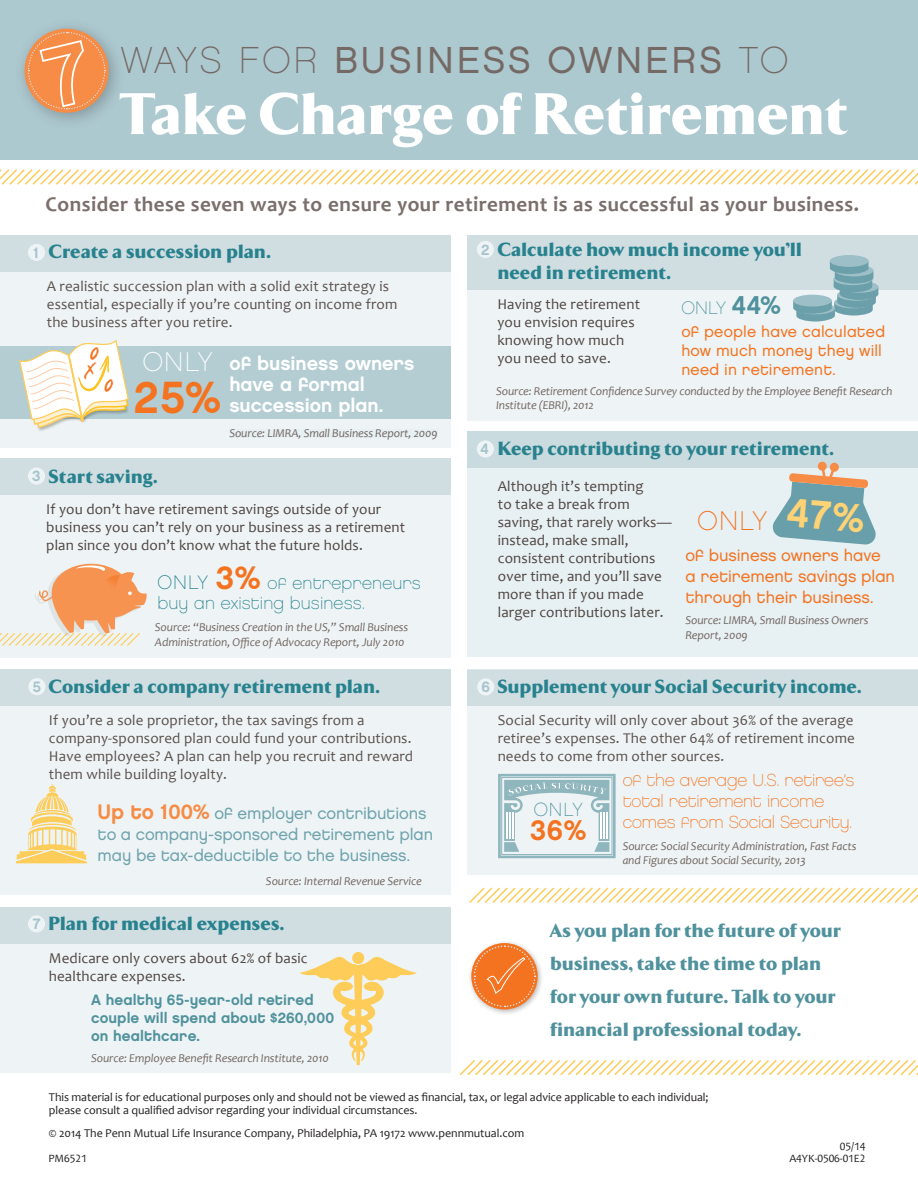
<style>
.page{position:relative;width:918px;height:1189px;background:#fff}
.page>*{position:absolute;margin:0;border:0;box-sizing:border-box;transform-origin:0 0}
.t1{font:900 60px "TF Arrow";letter-spacing:.01em;color:#fff}
.t2{font:45px "Chalet New York Nineteen Eighty";color:#f47321}
.t3{font:37.5px "Chalet London Nineteen Eighty";letter-spacing:.08em;color:#756965}
.t4{font:28.5px "Chalet New York Nineteen Eighty";color:#f47321}
.t5{font:27px "Chalet Paris Nineteen Eighty";color:#fff}
.t6{font:27px "Chalet Paris Nineteen Eighty";color:#f47321}
.t7{font:700 21px "Candara";letter-spacing:.02em;color:#7a6e6a}
.t8{font:900 19.5px/23.4px "TF Arrow";letter-spacing:.015em;color:#28828e}
.t9{font:900 19.5px/33px "TF Arrow";letter-spacing:.015em;color:#4f919c}
.t10{font:19.5px/21px "Chalet New York Nineteen Eighty";color:#fff}
.t11{font:19.05px "Chalet Paris Nineteen Eighty";color:#4f919c}
.t12{font:18.15px "Chalet Paris Nineteen Eighty";color:#4f919c}
.t13{font:17.4px/20.2px "Chalet Paris Nineteen Eighty";letter-spacing:.01em;color:#28828e}
.t14{font:17.25px/21px "Chalet Paris Nineteen Eighty";letter-spacing:-.005em;color:#f47321}
.t15{font:16.5px/21px "Chalet London Nineteen Eighty";letter-spacing:-.005em;color:#6ea2ac}
.t16{font:16.5px/21px "Chalet London Nineteen Eighty";color:#f47321}
.t17{font:15.75px/18.8px "Chalet London Nineteen Eighty";letter-spacing:.01em;color:#f47321}
.t18{font:15px/18px "Candara";letter-spacing:.01em;color:#4f4542}
.t19{font:15px/18px "Candara";letter-spacing:.01em;color:#5b514e}
.t20{font:15px/18px "Chalet New York Nineteen Eighty";letter-spacing:.005em;color:#4f919c}
.t21{font:15px "Chalet New York Nineteen Eighty";color:#a5c4cc}
.t22{font:italic 12px/14.4px "Candara";letter-spacing:-.01em;color:#736763}
.t23{font:12px/13.5px "Candara";letter-spacing:-.005em;color:#231f20}
.t24{font:11.25px "Candara";letter-spacing:-.005em;color:#231f20}
.s1{font-family:"Chalet Paris Nineteen Eighty"}
.s2{font-family:"Chalet New York Nineteen Eighty";font-size:25.8px}
.s3{font-size:19.5px}
.s4{font-family:"Chalet New York Nineteen Eighty";font-size:32.55px;color:#f47321}
.s5{font-family:"Chalet New York Nineteen Eighty";font-size:21px;color:#f68c45}
</style>
<div class="page">
<div style="left:0;top:235px;width:451px;height:212px;background:#eef4f5"></div>
<div style="left:0;top:346px;width:451px;height:73px;background:#b3cdd3"></div>
<div style="left:0;top:0;width:918px;height:160px;background:#adc9d0"></div>
<div style="left:13px;top:17px;width:113px;height:113px;background:#231f20;opacity:.3"></div>
<div style="left:25px;top:29px;width:84px;height:84px;background:#f68c45;border-radius:50%"></div>
<svg style="left:27px;top:31px;width:79px;height:79px"></svg>
<div style="left:0;top:235px;width:451px;height:36px;background:#d0dee2"></div>
<svg style="left:0;top:169px;width:918px;height:16px"></svg>
<div style="left:25px;top:359px;width:62px;height:73px;background:#231f20;opacity:.3"></div>
<div style="left:468px;top:939px;width:76px;height:77px;background:#231f20;opacity:.3"></div>
<svg style="left:471px;top:943px;width:66px;height:66px"></svg>
<svg style="left:473px;top:944px;width:63px;height:63px;background:#f38d4c"></svg>
<svg style="left:459px;top:1060px;width:459px;height:16px"></svg>
<svg style="left:469px;top:887px;width:449px;height:16px"></svg>
<div style="left:229px;top:429px;width:208px;height:8px;background:#e7f0f2"></div>
<div style="left:28px;top:244px;width:17px;height:17px;background:#eef4f5;border-radius:50%"></div>
<div style="left:0;top:669px;width:451px;height:225px;background:#eef4f5"></div>
<div style="left:0;top:669px;width:451px;height:36px;background:#d0dee2"></div>
<svg style="left:15px;top:784px;width:73px;height:79px"></svg>
<div style="left:28px;top:678px;width:18px;height:17px;background:#eef4f5;border-radius:50%"></div>
<div style="left:467px;top:670px;width:451px;height:204px;background:#eef4f5"></div>
<div style="left:467px;top:669px;width:451px;height:36px;background:#d0dee2"></div>
<svg style="left:504px;top:780px;width:106px;height:72px"></svg>
<div style="left:498px;top:773px;width:117px;height:85px;border:3px solid #8fb5bd"></div>
<div style="left:477px;top:678px;width:17px;height:17px;background:#eef4f5;border-radius:50%"></div>
<div style="left:0;top:906px;width:451px;height:166px;background:#eef4f5"></div>
<div style="left:0;top:907px;width:451px;height:36px;background:#d0dee2"></div>
<svg style="left:299px;top:952px;width:118px;height:113px"></svg>
<div style="left:28px;top:915px;width:17px;height:17px;background:#eef4f5;border-radius:50%"></div>
<div style="left:467px;top:235px;width:451px;height:186px;background:#eef4f5"></div>
<div style="left:467px;top:235px;width:451px;height:54px;background:#d0dee2"></div>
<svg style="left:793px;top:261px;width:85px;height:60px"></svg>
<div style="left:829px;top:255px;width:39px;height:12px;background:#9dbfc7;border-radius:50%"></div>
<div style="left:477px;top:241px;width:17px;height:17px;background:#eef4f5;border-radius:50%"></div>
<div style="left:0;top:458px;width:451px;height:199px;background:#eef4f5"></div>
<div style="left:0;top:458px;width:451px;height:36px;background:#d0dee2"></div>
<svg style="left:0;top:563px;width:147px;height:83px"></svg>
<div style="left:28px;top:467px;width:17px;height:17px;background:#eef4f5;border-radius:50%"></div>
<div style="left:467px;top:431px;width:451px;height:226px;background:#e7f0f2"></div>
<div style="left:467px;top:431px;width:451px;height:36px;background:#cadbdf"></div>
<div style="left:477px;top:440px;width:17px;height:17px;background:#eef4f5;border-radius:50%"></div>
<svg style="left:19px;top:339px;width:110px;height:91px"></svg>
<svg style="left:504px;top:773px;width:105px;height:78px"></svg>
<svg style="left:770px;top:461px;width:107px;height:84px"></svg>
<h3 class="t3" style="left:121px;top:37px;width:668px"><span class="s1">WAYS FOR</span> BUSINESS OWNERS <span class="s1">TO</span></h3>
<h1 class="t1" style="left:121px;top:80px;width:727px">Take Charge of Retirement</h1>
<h3 class="t7" style="left:46px;top:192px;width:815px">Consider these seven ways to ensure your retirement is as successful as your business.</h3>
<p class="t21" style="left:33px;top:243px;width:8px">1</p>
<h3 class="t8" style="left:49px;top:240px;width:223px">Create a succession plan.</h3>
<p class="t19" style="left:47px;top:277px;width:352px">A realistic succession plan with a solid exit strategy is essential, especially if you’re counting on income from the business after you retire.</p>
<h3 class="t10" style="left:229px;top:352px;width:187px">of business owners have a formal succession plan.</h3>
<h3 class="t5" style="left:143px;top:346px;width:71px">ONLY</h3>
<h2 class="t2" style="left:134px;top:370px;width:89px">25%</h2>
<p class="t21" style="left:481px;top:240px;width:10px">2</p>
<h3 class="t8" style="left:498px;top:238px;width:306px">Calculate how much income you’ll need in retirement.</h3>
<p class="t18" style="left:497px;top:295px;width:144px">Having the retirement you envision requires knowing how much you need to save.</p>
<h3 class="t12" style="left:681px;top:297px;width:101px">ONLY <span class="s2">44%</span></h3>
<p class="t22" style="left:496px;top:384px;width:397px">Source: Retirement Confidence Survey conducted by the Employee Benefit Research<br>Institute (EBRI), 2012</p>
<h3 class="t17" style="left:681px;top:322px;width:205px">of people have calculated how much money they will need in retirement.</h3>
<p class="t22" style="left:229px;top:426px;width:210px">Source: LIMRA, Small Business Report, 2009</p>
<h3 class="t8" style="left:49px;top:465px;width:110px">Start saving.</h3>
<p class="t18" style="left:46px;top:500px;width:360px">If you don’t have retirement savings outside of your business you can’t rely on your business as a retirement plan since you don’t know what the future holds.</p>
<h3 class="t13" style="left:158px;top:573px;width:264px"><span class="s3">ONLY</span> <span class="s4">3%</span> of entrepreneurs buy an existing business.</h3>
<p class="t22" style="left:155px;top:620px;width:255px">Source: “Business Creation in the US,” Small Business<br>Administration, Office of Advocacy Report, July 2010</p>
<p class="t21" style="left:32px;top:467px;width:10px">3</p>
<p class="t21" style="left:480px;top:439px;width:10px">4</p>
<h3 class="t8" style="left:498px;top:437px;width:337px">Keep contributing to your retirement.</h3>
<p class="t18" style="left:498px;top:477px;width:175px">Although it’s tempting<br>to take a break from saving, that rarely works— instead, make small, consistent contributions over time, and you’ll save more than if you made larger contributions later.</p>
<h3 class="t6" style="left:697px;top:505px;width:71px">ONLY</h3>
<h3 class="t16" style="left:685px;top:544px;width:211px">of business owners have a retirement savings plan through their business.</h3>
<p class="t22" style="left:685px;top:613px;width:184px">Source: LIMRA, Small Business Owners<br>Report, 2009</p>
<h3 class="t8" style="left:49px;top:674px;width:332px">Consider a company retirement plan.</h3>
<p class="t19" style="left:49px;top:711px;width:366px">If you’re a sole proprietor, the tax savings from a company-sponsored plan could fund your contributions.<br>Have employees? A plan can help you recruit and reward them while building loyalty.</p>
<h3 class="t15" style="left:98px;top:802px;width:337px"><span class="s5">Up to 100%</span> of employer contributions to a company-sponsored retirement plan may be tax-deductible to the business.</h3>
<p class="t22" style="left:266px;top:873px;width:157px">Source: Internal Revenue Service</p>
<p class="t21" style="left:33px;top:677px;width:10px">5</p>
<h3 class="t8" style="left:497px;top:674px;width:365px">Supplement your Social Security income.</h3>
<p class="t19" style="left:497px;top:711px;width:358px;text-align:justify">Social Security will only cover about 36% of the average retiree’s expenses. The other 64% of retirement income needs to come from other sources.</p>
<h3 class="t14" style="left:622px;top:770px;width:233px">of the average U.S. retiree’s total retirement income comes from Social Security.</h3>
<p class="t21" style="left:481px;top:678px;width:10px">6</p>
<h3 class="t11" style="left:534px;top:798px;width:51px">ONLY</h3>
<h3 class="t4" style="left:530px;top:812px;width:58px">36%</h3>
<p class="t22" style="left:622px;top:838px;width:235px">Source: Social Security Administration, Fast Facts and Figures about Social Security, 2013</p>
<p class="t21" style="left:33px;top:914px;width:9px">7</p>
<h3 class="t8" style="left:48px;top:912px;width:237px">Plan for medical expenses.</h3>
<p class="t18" style="left:49px;top:949px;width:260px">Medicare only covers about 62% of basic healthcare expenses.</p>
<p class="t20" style="left:91px;top:990px;width:244px">A healthy 65-year-old retired couple will spend about $260,000 on healthcare.</p>
<p class="t22" style="left:91px;top:1050px;width:239px">Source: Employee Benefit Research Institute, 2010</p>
<h3 class="t9" style="left:550px;top:914px;width:292px">As you plan for the future of your business, take the time to plan for your own future. Talk to your financial professional today.</h3>
<p class="t23" style="left:49px;top:1090px;width:661px">This material is for educational purposes only and should not be viewed as financial, tax, or legal advice applicable to each individual; please consult a qualified advisor regarding your individual circumstances.</p>
<p class="t23" style="left:49px;top:1126px;width:477px">© 2014 The Penn Mutual Life Insurance Company, Philadelphia, PA 19172 www.pennmutual.com</p>
<p class="t24" style="left:840px;top:1138px;width:27px">05/14</p>
<p class="t24" style="left:48px;top:1150px;width:40px">PM6521</p>
<p class="t24" style="left:789px;top:1150px;width:77px">A4YK-0506-01E2</p>
</div>
